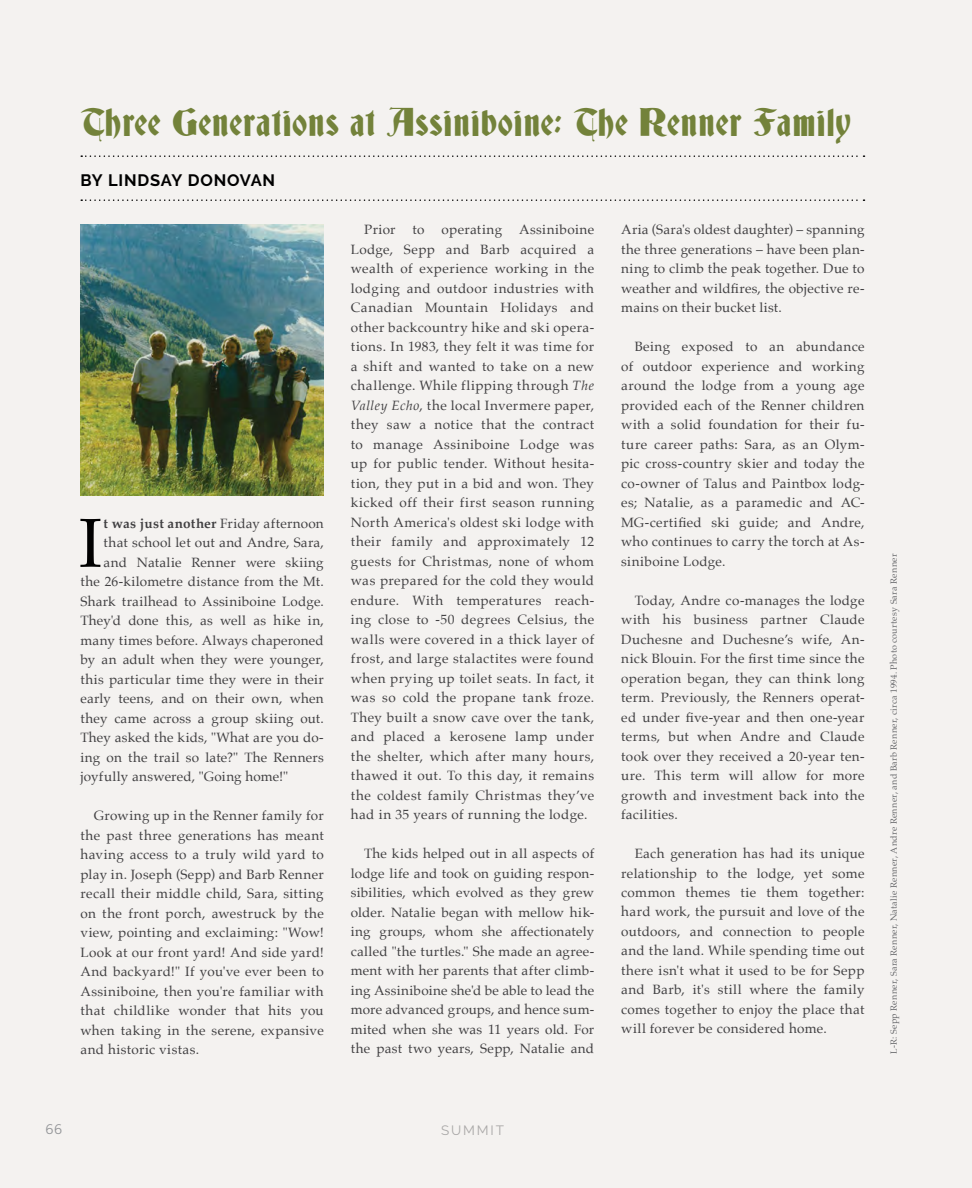
<style>
.page{position:relative;width:972px;height:1188px;background:#f4f2f0}
.page>*{position:absolute;margin:0;border:0;box-sizing:border-box;transform-origin:0 0}
.t1{font:69.3px "Palatino";color:#000}
.t2{font:36px "Deutsch Gothic";letter-spacing:.025em;color:#73823a;scale:1.05 1}
.t3{font:700 16.5px "Raleway";letter-spacing:.04em;color:#000}
.t4{font:13.5px/19.5px "Palatino";letter-spacing:.02em;color:#414042;text-align:justify}
.t5{font:700 13.5px "Palatino";letter-spacing:.02em;color:#414042}
.t6{font:13.5px "Raleway";letter-spacing:.14em;color:#939598}
.t7{font:13.5px "Trade Gothic LT Std";color:#939598}
.t8{font:9px "Palatino";letter-spacing:.025em;color:#696a6d}
.s1{font-weight:400}
.s2{font-style:italic}
</style>
<div class="page">
<svg style="left:81px;top:155px;width:784px;height:2px"></svg>
<svg style="left:81px;top:199px;width:784px;height:2px"></svg>
<img style="left:80px;top:225px;width:244px;height:270px">
<h2 class="t2" style="left:80px;top:106px;width:735px">Three Generations at Assiniboine: The Renner Family</h2>
<p class="t3" style="left:80px;top:171px;width:196px">BY LINDSAY DONOVAN</p>
<h1 class="t1" style="left:79px;top:486px;width:25px">I</h1>
<p class="t5" style="left:104px;top:512px;width:222px">t was just another <span class="s1">Friday afternoon</span></p>
<p class="t4" style="left:104px;top:533px;width:222px">that school let out and Andre, Sara,</p>
<p class="t4" style="left:104px;top:553px;width:222px">and Natalie Renner were skiing</p>
<p class="t4" style="left:80px;top:572px;width:245px">the 26-kilometre distance from the Mt.</p>
<p class="t4" style="left:80px;top:592px;width:245px">Shark trailhead to Assiniboine Lodge.</p>
<p class="t4" style="left:80px;top:611px;width:245px">They'd done this, as well as hike in,</p>
<p class="t4" style="left:80px;top:630px;width:245px">many times before. Always chaperoned</p>
<p class="t4" style="left:80px;top:650px;width:245px">by an adult when they were younger,</p>
<p class="t4" style="left:80px;top:669px;width:245px">this particular time they were in their</p>
<p class="t4" style="left:80px;top:689px;width:245px">early teens, and on their own, when</p>
<p class="t4" style="left:80px;top:708px;width:245px">they came across a group skiing out.</p>
<p class="t4" style="left:80px;top:728px;width:245px">They asked the kids, "What are you do-</p>
<p class="t4" style="left:80px;top:747px;width:245px">ing on the trail so late?" The Renners</p>
<p class="t4" style="left:80px;top:767px;width:209px">joyfully answered, "Going home!"</p>
<p class="t4" style="left:80px;top:806px;width:245px;text-indent:14px">Growing up in the Renner family for the past three generations has meant having access to a truly wild yard to play in. Joseph (Sepp) and Barb Renner recall their middle child, Sara, sitting on the front porch, awestruck by the view, pointing and exclaiming: "Wow!<br>Look at our front yard! And side yard!<br>And backyard!" If you've ever been to Assiniboine, then you're familiar with that childlike wonder that hits you when taking in the serene, expansive and historic vistas.</p>
<p class="t4" style="left:351px;top:220px;width:245px;text-indent:168px">Assiniboine Lodge, Sepp and Barb acquired a wealth of experience working in the lodging and outdoor industries with Canadian Mountain Holidays and other backcountry hike and ski opera&shy;tions. In 1983, they felt it was time for a shift and wanted to take on a new challenge. While flipping through <span class="s2">The Valley Echo</span>, the local Invermere paper, they saw a notice that the contract to manage Assiniboine Lodge was up for public tender. Without hesita&shy;tion, they put in a bid and won. They kicked off their first season running North America's oldest ski lodge with their family and approximately 12 guests for Christmas, none of whom was prepared for the cold they would endure. With temperatures reach&shy;ing close to -50 degrees Celsius, the walls were covered in a thick layer of frost, and large stalactites were found when prying up toilet seats. In fact, it was so cold the propane tank froze.<br>They built a snow cave over the tank, and placed a kerosene lamp under the shelter, which after many hours, thawed it out. To this day, it remains the coldest family Christmas they’ve had in 35 years of running the lodge.</p>
<p class="t4" style="left:351px;top:844px;width:245px;text-indent:14px">The kids helped out in all aspects of lodge life and took on guiding respon&shy;sibilities, which evolved as they grew older. Natalie began with mellow hik&shy;ing groups, whom she affectionately called "the turtles." She made an agree&shy;ment with her parents that after climb&shy;ing Assiniboine she'd be able to lead the more advanced groups, and hence sum&shy;mited when she was 11 years old. For the past two years, Sepp, Natalie and</p>
<p class="t4" style="left:364px;top:220px;width:33px">Prior</p>
<p class="t4" style="left:413px;top:220px;width:14px">to</p>
<p class="t4" style="left:442px;top:220px;width:62px">operating</p>
<p class="t4" style="left:621px;top:220px;width:245px">Aria (Sara's oldest daughter) – spanning the three generations – have been plan&shy;ning to climb the peak together. Due to weather and wildfires, the objective re&shy;mains on their bucket list.</p>
<p class="t4" style="left:621px;top:337px;width:245px;text-indent:14px">Being exposed to an abundance of outdoor experience and working around the lodge from a young age provided each of the Renner children with a solid foundation for their fu&shy;ture career paths: Sara, as an Olym&shy;pic cross-country skier and today the co-owner of Talus and Paintbox lodg&shy;es; Natalie, as a paramedic and AC-MG-certified ski guide; and Andre, who continues to carry the torch at As&shy;siniboine Lodge.</p>
<p class="t4" style="left:621px;top:590px;width:245px;text-indent:14px">Today, Andre co-manages the lodge with his business partner Claude Duchesne and Duchesne’s wife, An&shy;nick Blouin. For the first time since the operation began, they can think long term. Previously, the Renners operat&shy;ed under five-year and then one-year terms, but when Andre and Claude took over they received a 20-year ten&shy;ure. This term will allow for more growth and investment back into the facilities.</p>
<p class="t4" style="left:621px;top:844px;width:245px;text-indent:14px">Each generation has had its unique relationship to the lodge, yet some common themes tie them together: hard work, the pursuit and love of the outdoors, and connection to people and the land. While spending time out there isn't what it used to be for Sepp and Barb, it's still where the family comes together to enjoy the place that will forever be considered home.</p>
<p class="t8" style="left:886px;top:1054px;width:501px;rotate:-90deg">L-R: Sepp Renner, Sara Renner, Natalie Renner, Andre Renner, and Barb Renner, circa 1994. Photo courtesy Sara Renner</p>
<p class="t7" style="left:46px;top:1121px;width:18px">66</p>
<p class="t6" style="left:441px;top:1122px;width:64px">SUMMIT</p>
</div>
